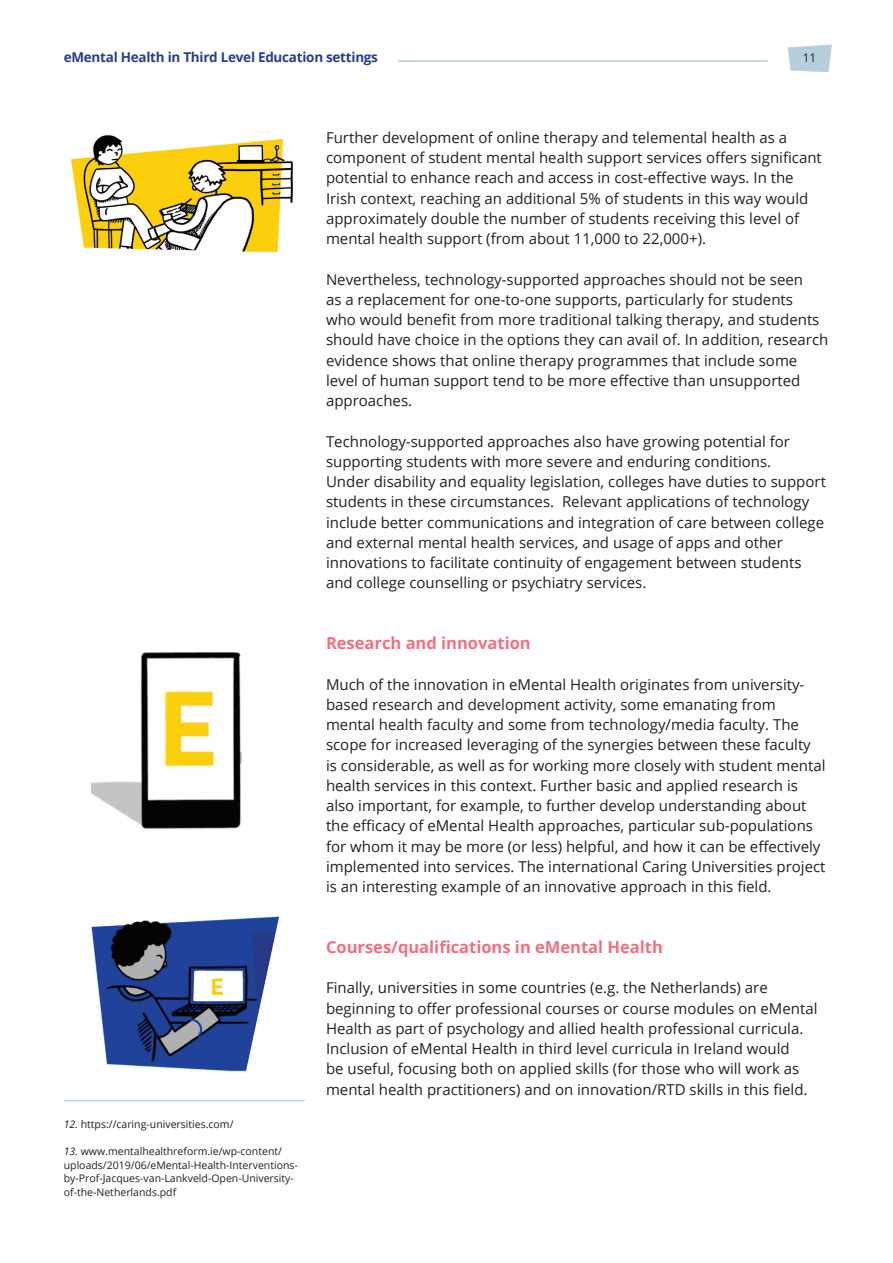
<style>
.page{position:relative;width:893px;height:1263px;background:#fff}
.page>*{position:absolute;margin:0;border:0;box-sizing:border-box;transform-origin:0 0}
.t1{font:700 16.5px "Open Sans";color:#f1707e}
.t2{font:15px/20.2px "Open Sans";color:#231f20}
.t3{font:700 13.5px "Open Sans";letter-spacing:-.02em;color:#243e91}
.t4{font:12px "Open Sans";color:#231f20}
.t5{font:10.5px/13.5px "Open Sans";color:#231f20}
.s1{font-style:italic}
</style>
<div class="page">
<img style="left:92px;top:652px;width:150px;height:177px">
<img style="left:91px;top:916px;width:189px;height:156px">
<svg style="left:195px;top:972px;width:47px;height:29px"></svg>
<img style="left:210px;top:977px;width:14px;height:18px">
<img style="left:70px;top:135px;width:223px;height:118px">
<hr style="left:64px;top:1100px;width:241px;height:1px;background:#b6cedb">
<hr style="left:398px;top:60px;width:370px;height:2px;background:#b6cedb">
<svg style="left:788px;top:45px;width:44px;height:27px"></svg>
<p class="t3" style="left:64px;top:47px;width:316px">eMental Health in Third Level Education settings</p>
<p class="t4" style="left:803px;top:49px;width:15px">11</p>
<p class="t2" style="left:326px;top:127px;width:497px">Further development of online therapy and telemental health as a component of student mental health support services offers significant potential to enhance reach and access in cost-effective ways. In the Irish context, reaching an additional 5% of students in this way would approximately double the number of students receiving this level of mental health support (from about 11,000 to 22,000+).</p>
<p class="t2" style="left:326px;top:269px;width:504px">Nevertheless, technology-supported approaches should not be seen<br>as a replacement for one-to-one supports, particularly for students<br>who would benefit from more traditional talking therapy, and students should have choice in the options they can avail of. In addition, research evidence shows that online therapy programmes that include some level of human support tend to be more effective than unsupported approaches.</p>
<p class="t2" style="left:326px;top:431px;width:501px">Technology-supported approaches also have growing potential for supporting students with more severe and enduring conditions.<br>Under disability and equality legislation, colleges have duties to support students in these circumstances. Relevant applications of technology include better communications and integration of care between college and external mental health services, and usage of apps and other innovations to facilitate continuity of engagement between students and college counselling or psychiatry services.</p>
<p class="t1" style="left:326px;top:631px;width:206px">Research and innovation</p>
<p class="t2" style="left:326px;top:674px;width:501px">Much of the innovation in eMental Health originates from university&shy;based research and development activity, some emanating from mental health faculty and some from technology/media faculty. The scope for increased leveraging of the synergies between these faculty<br>is considerable, as well as for working more closely with student mental health services in this context. Further basic and applied research is also important, for example, to further develop understanding about the efficacy of eMental Health approaches, particular sub-populations for whom it may be more (or less) helpful, and how it can be effectively implemented into services. The international Caring Universities project is an interesting example of an innovative approach in this field.</p>
<p class="t5" style="left:64px;top:1117px;width:171px"><span class="s1">12.</span> https://caring-universities.com/</p>
<p class="t5" style="left:64px;top:1144px;width:236px"><span class="s1">13.</span> www.mentalhealthreform.ie/wp-content/ uploads/2019/06/eMental-Health-Interventions&shy;by-Prof-Jacques-van-Lankveld-Open-University&shy;of-the-Netherlands.pdf</p>
<p class="t1" style="left:326px;top:935px;width:338px">Courses/qualifications in eMental Health</p>
<p class="t2" style="left:326px;top:977px;width:493px">Finally, universities in some countries (e.g. the Netherlands) are beginning to offer professional courses or course modules on eMental Health as part of psychology and allied health professional curricula.<br>Inclusion of eMental Health in third level curricula in Ireland would<br>be useful, focusing both on applied skills (for those who will work as mental health practitioners) and on innovation/RTD skills in this field.</p>
</div>
